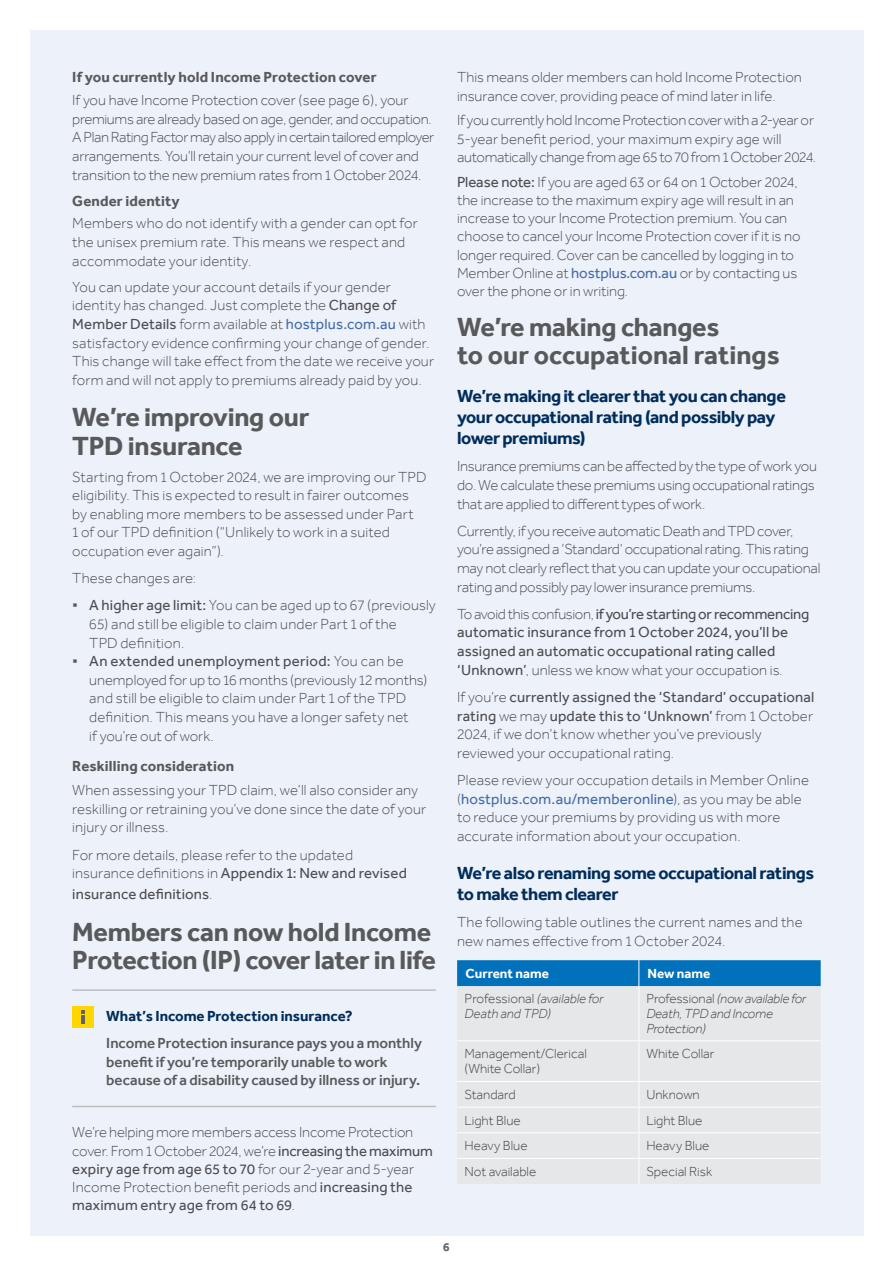
<style>
.page{position:relative;width:893px;height:1263px;background:#fff}
.page>*{position:absolute;margin:0;border:0;box-sizing:border-box;transform-origin:0 0}
.t1{font:700 27px/28.5px "Effra";letter-spacing:-.01em;color:#58595b}
.t2{font:700 18px/21px "Effra";letter-spacing:-.025em;color:#002d5b}
.t3{font:300 15px/18.6px "Effra";letter-spacing:-.005em;color:#4d4d4f}
.t4{font:15px/18.6px "Effra";letter-spacing:.01em;color:#4d4d4f}
.t5{font:500 15px/18.5px "Effra";color:#58595b}
.t6{font:700 15px "Effra";letter-spacing:.01em;color:#58595b}
.t7{font:700 15px "Effra";color:#002d5b}
.t8{font:300 13.5px/15px "Effra";color:#414042}
.t9{font:italic 300 13.5px/15px "Effra";letter-spacing:-.01em;color:#414042}
.t10{font:700 13.5px "Effra";color:#fff}
.t11{font:500 12px "Effra";color:#6d6e71}
.s1{font-weight:400}
.s2{font-weight:400;color:#456da9}
.s3{font-weight:700;font-size:21px;color:#58595b}
.s4{font-weight:300}
.s5{color:#58595b}
.s6{font-style:normal}
</style>
<div class="page">
<div style="left:30px;top:30px;width:833px;height:1205px;background:#edf1f9"></div>
<hr style="left:72px;top:989px;width:364px;height:2px;background:#bcbec0">
<hr style="left:72px;top:1106px;width:364px;height:1px;background:#bcbec0">
<div style="left:72px;top:1006px;width:22px;height:21px;background:#ffd600"></div>
<svg style="left:81px;top:1010px;width:4px;height:13px"></svg>
<div style="left:457px;top:986px;width:364px;height:198px;background:#e6e7e8"></div>
<div style="left:457px;top:960px;width:364px;height:26px;background:#0071ba"></div>
<hr style="left:638px;top:986px;width:1px;height:54px;background:#fff">
<hr style="left:638px;top:1041px;width:1px;height:40px;background:#fff">
<svg style="left:638px;top:1082px;width:1px;height:102px"></svg>
<hr style="left:457px;top:1040px;width:182px;height:1px;background:#fff">
<hr style="left:639px;top:1040px;width:182px;height:1px;background:#fff">
<hr style="left:457px;top:1081px;width:182px;height:1px;background:#fff">
<hr style="left:639px;top:1081px;width:182px;height:1px;background:#fff">
<hr style="left:457px;top:1107px;width:182px;height:1px;background:#fff">
<hr style="left:639px;top:1107px;width:182px;height:1px;background:#fff">
<hr style="left:457px;top:1132px;width:182px;height:1px;background:#fff">
<hr style="left:639px;top:1132px;width:182px;height:1px;background:#fff">
<hr style="left:457px;top:1158px;width:182px;height:1px;background:#fff">
<hr style="left:639px;top:1158px;width:182px;height:1px;background:#fff">
<p class="t6" style="left:72px;top:68px;width:306px">If you currently hold Income Protection cover</p>
<p class="t3" style="left:72px;top:91px;width:363px">If you have Income Protection cover (see page 6), your premiums are already based on age, gender, and occupation.<br>A Plan Rating Factor may also apply in certain tailored employer arrangements. You’ll retain your current level of cover and transition to the new premium rates from 1 October 2024.</p>
<p class="t6" style="left:72px;top:192px;width:109px">Gender identity</p>
<p class="t3" style="left:72px;top:214px;width:347px">Members who do not identify with a gender can opt for the unisex premium rate. This means we respect and accommodate your identity.</p>
<p class="t3" style="left:72px;top:277px;width:363px">You can update your account details if your gender identity has changed. Just complete the <span class="s1">Change of Member Details</span> form available at <span class="s2">hostplus.com.au</span> with satisfactory evidence confirming your change of gender.<br>This change will take effect from the date we receive your form and will not apply to premiums already paid by you.</p>
<h1 class="t1" style="left:72px;top:402px;width:239px">We’re improving our<br>TPD insurance</h1>
<p class="t3" style="left:72px;top:467px;width:356px">Starting from 1 October 2024, we are improving our TPD eligibility. This is expected to result in fairer outcomes by enabling more members to be assessed under Part<br>1 of our TPD definition (“Unlikely to work in a suited occupation ever again”).</p>
<p class="t3" style="left:72px;top:564px;width:365px;line-height:27.3px">These changes are:<br><span class="s3">·</span> <span class="s1">A higher age limit:</span> You can be aged up to 67 (previously</p>
<p class="t3" style="left:89px;top:615px;width:309px">65) and still be eligible to claim under Part 1 of the</p>
<p class="t3" style="left:89px;top:633px;width:96px">TPD definition.</p>
<p class="t4" style="left:72px;top:652px;width:333px"><span class="s3">·</span> An extended unemployment period: <span class="s4">You can be</span></p>
<p class="t3" style="left:89px;top:670px;width:340px">unemployed for up to 16 months (previously 12 months)</p>
<p class="t3" style="left:89px;top:689px;width:318px">and still be eligible to claim under Part 1 of the TPD</p>
<p class="t3" style="left:89px;top:708px;width:321px">definition. This means you have a longer safety net</p>
<p class="t3" style="left:89px;top:726px;width:126px">if you’re out ofwork.</p>
<p class="t6" style="left:72px;top:757px;width:163px">Reskilling consideration</p>
<p class="t3" style="left:72px;top:781px;width:355px">When assessing your TPD claim, we’ll also consider any reskilling or retraining you’ve done since the date of your injury or illness.</p>
<p class="t3" style="left:72px;top:845px;width:336px">For more details, please refer to the updated insurance definitions in <span class="s1">Appendix 1: New and revised</span></p>
<p class="t4" style="left:72px;top:885px;width:142px">insurance definitions<span class="s4">.</span></p>
<h1 class="t1" style="left:72px;top:917px;width:365px">Members can now hold Income<br>Protection (IP) cover later in life</h1>
<p class="t7" style="left:106px;top:1007px;width:248px">What’s Income Protection insurance?</p>
<p class="t5" style="left:106px;top:1034px;width:317px">Income Protection insurance pays you a monthly benefit if you’re temporarily unable to work because of a disability caused by illness or injury.</p>
<p class="t3" style="left:72px;top:1123px;width:362px">We’re helping more members access Income Protection cover. From 1 October 2024, we’re <span class="s1">increasing the maximum expiry age from age 65 to 70</span> for our 2-year and 5-year Income Protection benefit periods and <span class="s1">increasing the maximum entry age from 64 to 69</span>.</p>
<p class="t3" style="left:457px;top:68px;width:346px">This means older members can hold Income Protection insurance cover, providing peace of mind later in life.</p>
<p class="t3" style="left:457px;top:111px;width:361px">If you currently hold Income Protection cover with a 2-year or<br>5-year benefit period, your maximum expiry age will automatically change from age 65 to 70 from 1 October2024.</p>
<p class="t3" style="left:457px;top:172px;width:345px"><span class="s1">Please note:</span> If you are aged 63 or 64 on 1 October 2024, the increase to the maximum expiry age will result in an increase to your Income Protection premium. You can choose to cancel your Income Protection cover if it is no longer required. Cover can be cancelled by logging in to Member Online at <span class="s2">hostplus.com.au</span> or by contacting us over the phone or in writing.</p>
<h1 class="t1" style="left:457px;top:312px;width:324px">We’re making changes<br>to our occupational ratings</h1>
<p class="t2" style="left:457px;top:385px;width:330px">We’re making it clearer that you can change your occupational rating (and possibly pay lowerpremiums)</p>
<p class="t3" style="left:457px;top:457px;width:361px">Insurance premiums can be affected by the type of work you do. We calculate these premiums using occupational ratings that are applied to different types ofwork.</p>
<p class="t3" style="left:457px;top:521px;width:365px">Currently, if you receive automatic Death and TPD cover, you’re assigned a ‘Standard’ occupational rating. This rating may not clearly reflect that you can update your occupational rating and possibly pay lower insurancepremiums.</p>
<p class="t4" style="left:457px;top:604px;width:354px"><span class="s4">To avoid this confusion,</span> if you’re starting or recommencing automatic insurance from 1 October 2024, you’ll be assigned an automatic occupational rating called ‘Unknown’<span class="s4">, unless we know what your occupation is.</span></p>
<p class="t3" style="left:457px;top:687px;width:359px">If you’re <span class="s1">currently assigned the ‘Standard’ occupational rating</span> we may <span class="s1">update this to ‘Unknown’</span> from 1 October 2024, if we don’t know whether you’ve previously reviewed your occupational rating.</p>
<p class="t3" style="left:457px;top:770px;width:353px">Please review your occupation details in Member Online <span class="s5">(</span><span class="s2">hostplus.com.au/memberonline</span> ), as you may be able to reduce your premiums by providing us with more accurate information about your occupation.</p>
<p class="t2" style="left:457px;top:862px;width:359px">We’re also renaming some occupational ratings to make themclearer</p>
<p class="t3" style="left:457px;top:913px;width:347px">The following table outlines the current names and the new names effective from 1 October 2024.</p>
<p class="t10" style="left:466px;top:965px;width:85px">Current name</p>
<p class="t10" style="left:647px;top:965px;width:64px">New name</p>
<p class="t9" style="left:465px;top:991px;width:141px"><span class="s6">Professional</span> (available for<br>Death and TPD)</p>
<p class="t9" style="left:646px;top:991px;width:161px"><span class="s6">Professional</span> (now available for<br>Death, TPD and Income<br>Protection)</p>
<p class="t8" style="left:465px;top:1046px;width:124px">Management/Clerical (White Collar)</p>
<p class="t8" style="left:646px;top:1046px;width:70px">White Collar</p>
<p class="t8" style="left:465px;top:1087px;width:53px">Standard</p>
<p class="t8" style="left:646px;top:1087px;width:55px">Unknown</p>
<p class="t8" style="left:465px;top:1112px;width:58px">Light Blue</p>
<p class="t8" style="left:646px;top:1112px;width:58px">Light Blue</p>
<p class="t8" style="left:465px;top:1138px;width:64px">Heavy Blue</p>
<p class="t8" style="left:646px;top:1138px;width:64px">Heavy Blue</p>
<p class="t8" style="left:465px;top:1164px;width:73px">Not available</p>
<p class="t8" style="left:646px;top:1164px;width:67px">Special Risk</p>
<p class="t11" style="left:443px;top:1239px;width:8px">6</p>
</div>
